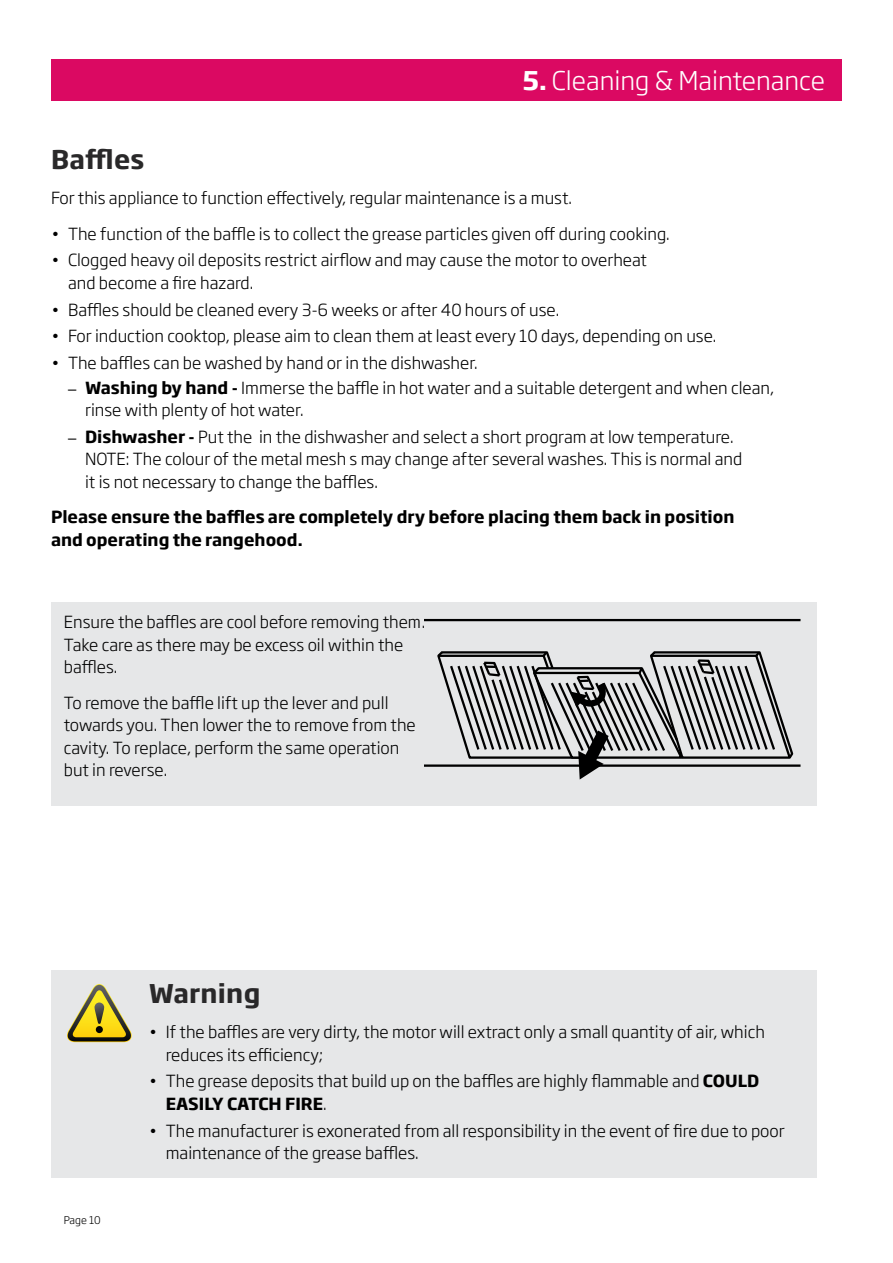
<style>
.page{position:relative;width:893px;height:1263px;background:#fff}
.page>*{position:absolute;margin:0;border:0;box-sizing:border-box;transform-origin:0 0}
.t1{font:300 25.5px "Soho Gothic Pro";color:#fff}
.t2{font:700 25.5px "Soho Gothic Pro";letter-spacing:.01em;color:#292829}
.t3{font:300 16.5px/22.5px "Soho Gothic Pro";color:#000}
.t4{font:700 16.5px/22.5px "Soho Gothic Pro";color:#000}
.t5{font:300 10.5px "Soho Gothic Pro";color:#000}
.s1{font-weight:700}
.s2{font-family:"Avenir"}
</style>
<div class="page">
<div style="left:51px;top:60px;width:791px;height:41px;background:#db0962"></div>
<div style="left:51px;top:603px;width:765px;height:203px;background:#e6e7e8"></div>
<div style="left:51px;top:970px;width:765px;height:208px;background:#e6e7e8"></div>
<svg style="left:67px;top:984px;width:65px;height:58px"></svg>
<hr style="left:425px;top:619px;width:375px;height:2px;background:#000">
<hr style="left:425px;top:764px;width:375px;height:3px;background:#000">
<svg style="left:435px;top:651px;width:360px;height:128px"></svg>
<h1 class="t1" style="left:523px;top:61px;width:304px"><span class="s1">5.</span> Cleaning &amp; Maintenance</h1>
<h1 class="t2" style="left:51px;top:139px;width:95px">Baffles</h1>
<p class="t3" style="left:51px;top:186px;width:522px">For this appliance to function effectively, regular maintenance is a must.</p>
<p class="t3" style="left:51px;top:221px;width:620px">• The function of the baffle is to collect the grease particles given off during cooking.</p>
<p class="t3" style="left:68px;top:248px;width:580px;text-indent:-17px">• Clogged heavy oil deposits restrict airflow and may cause the motor to overheat and become a fire hazard.</p>
<p class="t3" style="left:51px;top:297px;width:510px">• Baffles should be cleaned every 3-6 weeks or after 40 hours of use.</p>
<p class="t3" style="left:51px;top:324px;width:667px">• For induction cooktop, please aim to clean them at least every 10 days, depending on use.</p>
<p class="t3" style="left:51px;top:351px;width:428px">• The baffles can be washed by hand or in the dishwasher.</p>
<p class="t3" style="left:85px;top:375px;width:691px;text-indent:-17px"><span class="s2">–</span> <span class="s1">Washing by hand -</span> Immerse the baffle in hot water and a suitable detergent and when clean, rinse with plenty of hot water.</p>
<p class="t3" style="left:85px;top:425px;width:659px;text-indent:-17px"><span class="s2">–</span> <span class="s1">Dishwasher -</span> Put the in the dishwasher and select a short program at low temperature.<br>NOTE: The colour of the metal mesh s may change after several washes. This is normal and it is not necessary to change the baffles.</p>
<p class="t4" style="left:51px;top:505px;width:685px">Please ensure the baffles are completely dry before placing them back in position and operating the rangehood.</p>
<p class="t3" style="left:64px;top:610px;width:363px">Ensure the baffles are cool before removing them.<br>Take care as there may be excess oil within the baffles.</p>
<p class="t3" style="left:64px;top:690px;width:354px">To remove the baffle lift up the lever and pull towards you. Then lower the to remove from the cavity. To replace, perform the same operation but in reverse.</p>
<p class="t5" style="left:64px;top:1212px;width:39px">Page 10</p>
<h1 class="t2" style="left:149px;top:973px;width:113px">Warning</h1>
<p class="t3" style="left:166px;top:1020px;width:601px;text-indent:-17px">• If the baffles are very dirty, the motor will extract only a small quantity of air, which reduces its efficiency;</p>
<p class="t3" style="left:166px;top:1069px;width:595px;text-indent:-17px">• The grease deposits that build up on the baffles are highly flammable and <span class="s1">COULD<br>EASILY CATCH FIRE</span>.</p>
<p class="t3" style="left:166px;top:1118px;width:620px;text-indent:-17px">• The manufacturer is exonerated from all responsibility in the event of fire due to poor maintenance of the grease baffles.</p>
</div>
